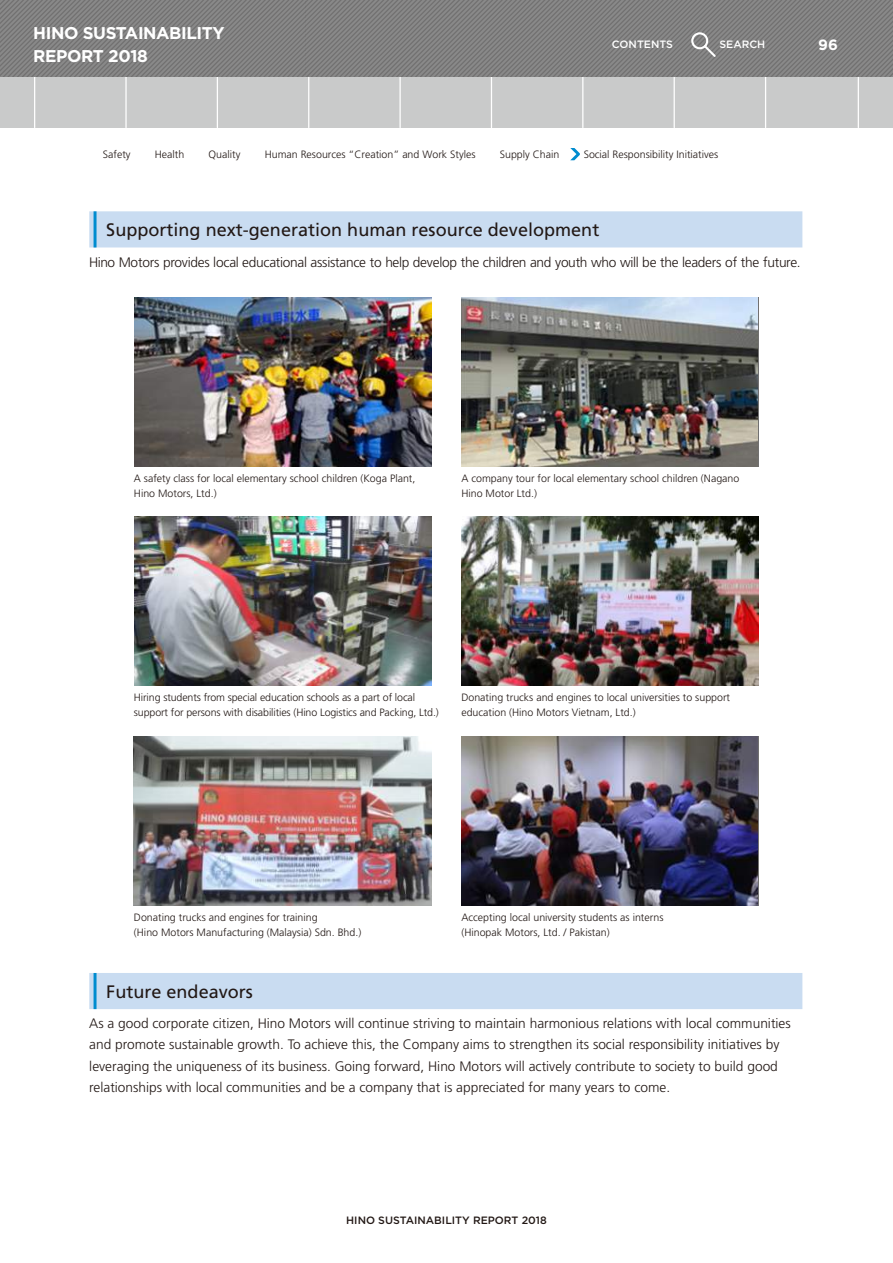
<style>
.page{position:relative;width:893px;height:1263px;background:#fff}
.page>*{position:absolute;margin:0;border:0;box-sizing:border-box;transform-origin:0 0}
.t1{font:18px "Frutiger";color:#221815}
.t2{font:700 16.95px/23.4px "Gotham";letter-spacing:-.025em;color:#fff}
.t3{font:700 14.85px "Gotham";color:#fff}
.t4{font:300 13.65px/21.1px "Frutiger";color:#221815}
.t5{font:300 13.65px "Frutiger";letter-spacing:-.025em;color:#221815}
.t6{font:300 10.65px/14.9px "Frutiger";color:#221815}
.t7{font:500 10.65px "Gotham";color:#221815}
.t8{font:500 10.65px "Gotham";color:#fff}
.s1{font-family:"UD Shin Go NT Pro";font-weight:400}
</style>
<div class="page">
<div style="left:89px;top:973px;width:713px;height:36px;background:#c9dcf1"></div>
<hr style="left:94px;top:973px;width:3px;height:36px;background:#008ccf">
<div style="left:89px;top:211px;width:713px;height:36px;background:#c9dcf1"></div>
<hr style="left:94px;top:211px;width:3px;height:36px;background:#008ccf">
<img style="left:135px;top:297px;width:297px;height:169px">
<img style="left:135px;top:517px;width:297px;height:169px">
<img style="left:134px;top:736px;width:298px;height:169px">
<img style="left:461px;top:297px;width:297px;height:169px">
<img style="left:461px;top:517px;width:297px;height:169px">
<img style="left:461px;top:736px;width:297px;height:169px">
<div style="left:0;top:0;width:893px;height:128px;background:#c9caca"></div>
<hr style="left:34px;top:65px;width:1px;height:63px;background:#fff">
<hr style="left:765px;top:65px;width:1px;height:63px;background:#fff">
<hr style="left:858px;top:65px;width:1px;height:63px;background:#fff">
<hr style="left:674px;top:65px;width:1px;height:63px;background:#fff">
<hr style="left:582px;top:65px;width:1px;height:63px;background:#fff">
<hr style="left:491px;top:65px;width:1px;height:63px;background:#fff">
<hr style="left:399px;top:65px;width:2px;height:63px;background:#fff">
<hr style="left:308px;top:65px;width:1px;height:63px;background:#fff">
<hr style="left:217px;top:65px;width:1px;height:63px;background:#fff">
<hr style="left:125px;top:65px;width:2px;height:63px;background:#fff">
<svg style="left:0;top:0;width:893px;height:76px;background:#7f7f7f"></svg>
<svg style="left:570px;top:148px;width:10px;height:12px"></svg>
<h2 class="t2" style="left:33px;top:21px;width:193px">HINO SUSTAINABILITY<br>REPORT 2018</h2>
<p class="t8" style="left:612px;top:39px;width:63px">CONTENTS</p>
<p class="t8" style="left:719px;top:39px;width:47px">SEARCH</p>
<h3 class="t3" style="left:818px;top:36px;width:21px">96</h3>
<p class="t6" style="left:103px;top:147px;width:617px">Safety<span class="s1">　　</span> Health<span class="s1">　　</span> Quality<span class="s1">　　</span> Human Resources “Creation” and Work Styles<span class="s1">　　</span> Supply Chain<span class="s1">　　</span> Social Responsibility Initiatives</p>
<h1 class="t1" style="left:106px;top:220px;width:495px">Supporting next-generation human resource development</h1>
<p class="t5" style="left:89px;top:254px;width:713px">Hino Motors provides local educational assistance to help develop the children and youth who will be the leaders of the future.</p>
<p class="t6" style="left:134px;top:471px;width:283px">A safety class for local elementary school children (Koga Plant,<br>Hino Motors, Ltd.)</p>
<p class="t6" style="left:461px;top:471px;width:279px">A company tour for local elementary school children (Nagano<br>Hino Motor Ltd.)</p>
<p class="t6" style="left:134px;top:690px;width:306px">Hiring students from special education schools as a part of local support for persons with disabilities (Hino Logistics and Packing, Ltd.)</p>
<p class="t6" style="left:461px;top:690px;width:270px">Donating trucks and engines to local universities to support education (Hino Motors Vietnam, Ltd.)</p>
<p class="t6" style="left:134px;top:910px;width:229px">Donating trucks and engines for training<br>(Hino Motors Manufacturing (Malaysia) Sdn. Bhd.)</p>
<p class="t6" style="left:461px;top:910px;width:204px">Accepting local university students as interns (Hinopak Motors, Ltd. / Pakistan)</p>
<h1 class="t1" style="left:106px;top:981px;width:148px">Future endeavors</h1>
<p class="t4" style="left:89px;top:1013px;width:703px">As a good corporate citizen, Hino Motors will continue striving to maintain harmonious relations with local communities and promote sustainable growth. To achieve this, the Company aims to strengthen its social responsibility initiatives by leveraging the uniqueness of its business. Going forward, Hino Motors will actively contribute to society to build good relationships with local communities and be a company that is appreciated for many years to come.</p>
<p class="t7" style="left:346px;top:1214px;width:202px">HINO SUSTAINABILITY REPORT 2018</p>
</div>
